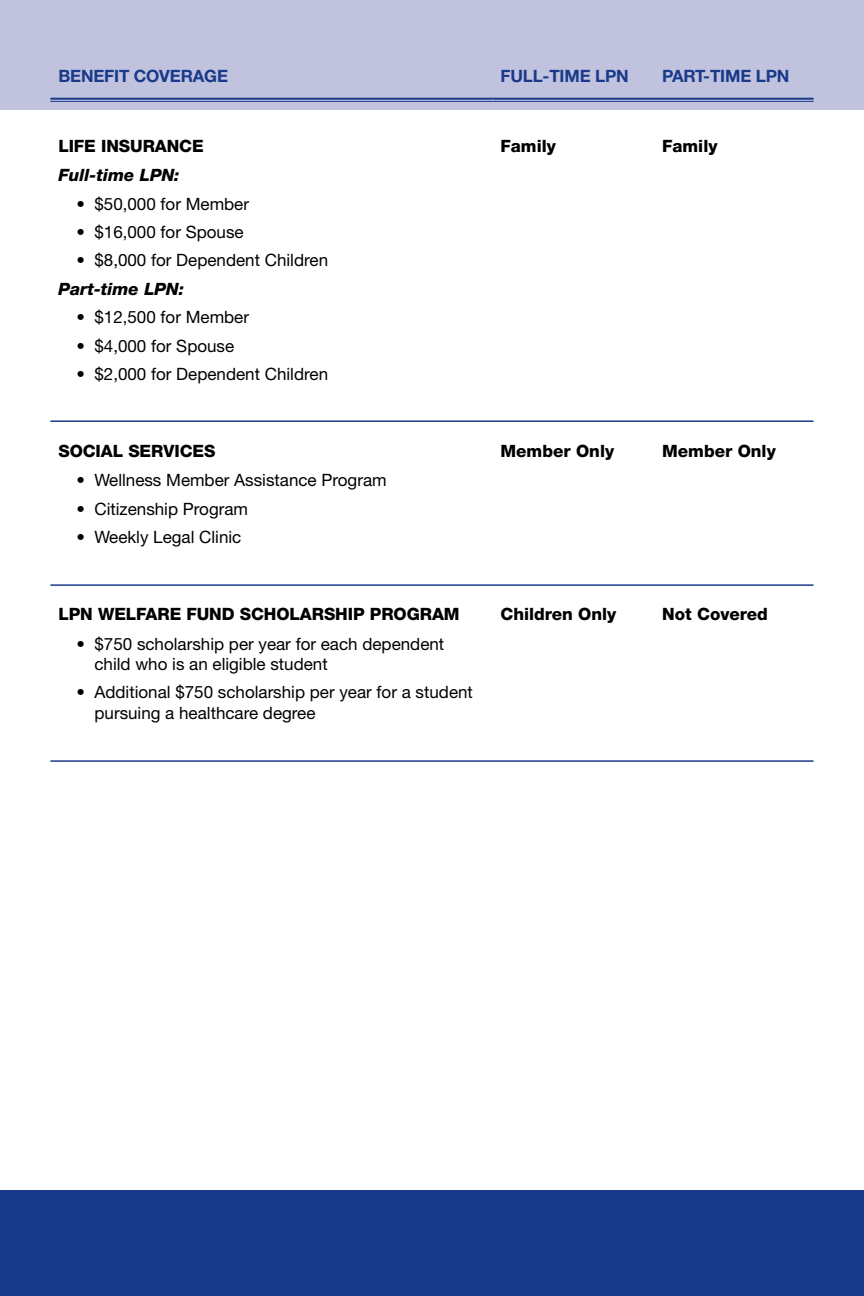
<style>
.page{position:relative;width:864px;height:1296px;background:#fff}
.page>*{position:absolute;margin:0;border:0;box-sizing:border-box;transform-origin:0 0}
.t1{font:17px/20.4px "Helvetica Neue";color:#000}
.t2{font:800 17px "Helvetica Neue";letter-spacing:-.005em;color:#000}
.t3{font:700 17px "Helvetica Neue";letter-spacing:-.01em;color:#19398a}
.t4{font:italic 800 17px "Helvetica Neue";color:#000}
</style>
<div class="page">
<div style="left:0;top:0;width:864px;height:109px;background:#c1c2de"></div>
<div style="left:0;top:1191px;width:864px;height:105px;background:#19398a"></div>
<hr style="left:50px;top:98px;width:442px;height:2px;background:#19398a">
<hr style="left:50px;top:101px;width:442px;height:1px;background:#19398a">
<hr style="left:492px;top:98px;width:162px;height:2px;background:#19398a">
<hr style="left:492px;top:101px;width:162px;height:1px;background:#19398a">
<hr style="left:654px;top:98px;width:160px;height:2px;background:#19398a">
<hr style="left:654px;top:101px;width:160px;height:1px;background:#19398a">
<hr style="left:50px;top:420px;width:764px;height:2px;background:#19398a">
<hr style="left:50px;top:584px;width:764px;height:2px;background:#19398a">
<hr style="left:50px;top:760px;width:764px;height:2px;background:#19398a">
<p class="t3" style="left:58px;top:65px;width:171px">BENEFIT COVERAGE</p>
<p class="t3" style="left:500px;top:65px;width:130px">FULL-TIME LPN</p>
<p class="t3" style="left:662px;top:65px;width:129px">PART-TIME LPN</p>
<p class="t2" style="left:58px;top:136px;width:147px">LIFE INSURANCE</p>
<p class="t2" style="left:501px;top:136px;width:57px">Family</p>
<p class="t2" style="left:662px;top:136px;width:57px">Family</p>
<p class="t4" style="left:58px;top:165px;width:123px">Full-time LPN:</p>
<p class="t1" style="left:76px;top:193px;width:174px">• $50,000 for Member</p>
<p class="t1" style="left:76px;top:221px;width:169px">• $16,000 for Spouse</p>
<p class="t1" style="left:76px;top:250px;width:253px">• $8,000 for Dependent Children</p>
<p class="t4" style="left:58px;top:279px;width:127px">Part-time LPN:</p>
<p class="t1" style="left:76px;top:307px;width:174px">• $12,500 for Member</p>
<p class="t1" style="left:76px;top:335px;width:159px">• $4,000 for Spouse</p>
<p class="t1" style="left:76px;top:364px;width:253px">• $2,000 for Dependent Children</p>
<p class="t2" style="left:58px;top:441px;width:158px">SOCIAL SERVICES</p>
<p class="t2" style="left:501px;top:441px;width:115px">Member Only</p>
<p class="t2" style="left:662px;top:441px;width:115px">Member Only</p>
<p class="t1" style="left:76px;top:470px;width:312px">• Wellness Member Assistance Program</p>
<p class="t1" style="left:76px;top:498px;width:173px">• Citizenship Program</p>
<p class="t1" style="left:76px;top:527px;width:167px">• Weekly Legal Clinic</p>
<p class="t2" style="left:58px;top:604px;width:403px">LPN WELFARE FUND SCHOLARSHIP PROGRAM</p>
<p class="t2" style="left:501px;top:604px;width:117px">Children Only</p>
<p class="t2" style="left:662px;top:604px;width:107px">Not Covered</p>
<p class="t1" style="left:94px;top:633px;width:351px;text-indent:-18px">• $750 scholarship per year for each dependent child who is an eligible student</p>
<p class="t1" style="left:94px;top:682px;width:380px;text-indent:-18px">• Additional $750 scholarship per year for a student pursuing a healthcare degree</p>
</div>
